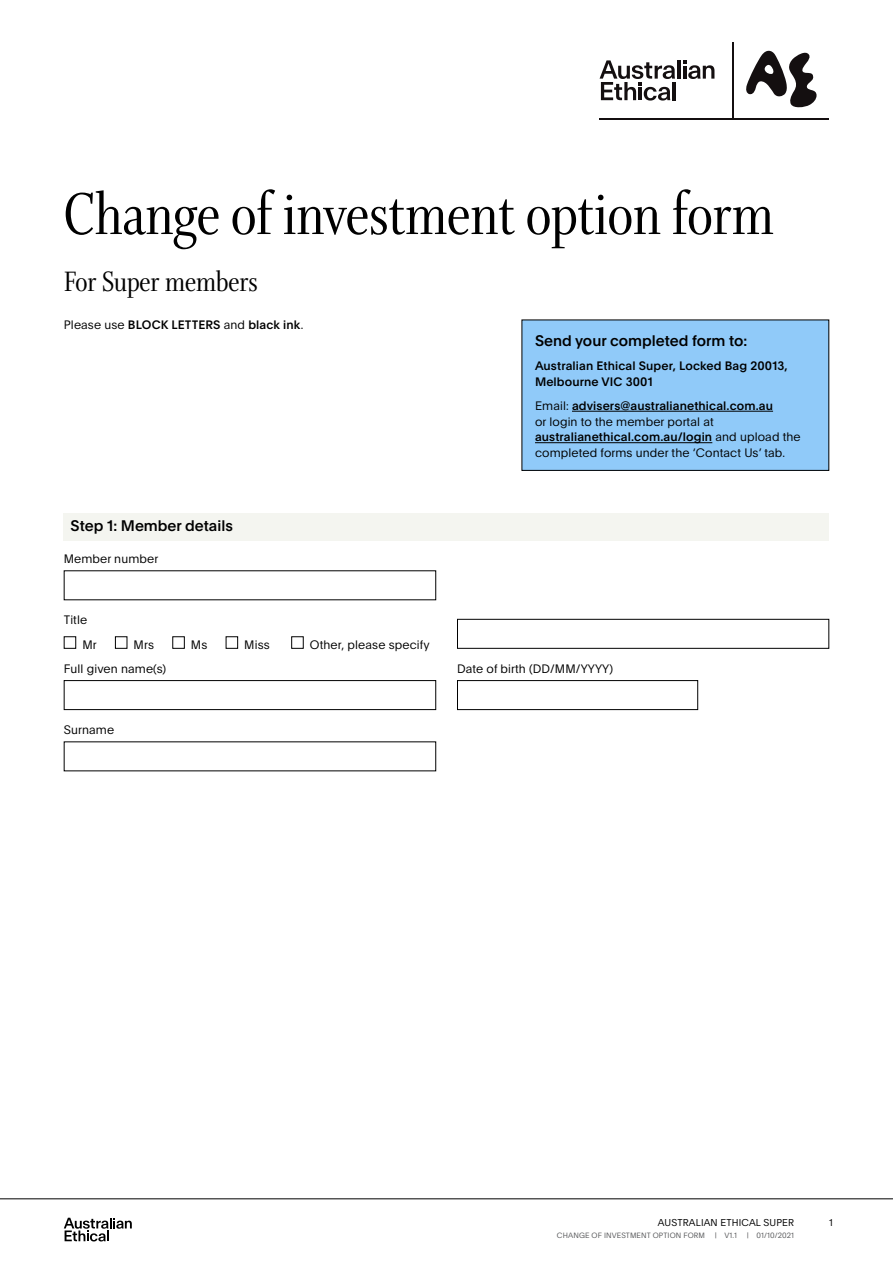
<style>
.page{position:relative;width:893px;height:1263px;background:#fff}
.page>*{position:absolute;margin:0;border:0;box-sizing:border-box;transform-origin:0 0}
.t1{font:63px "Whitman Display Condensed";color:#000}
.t2{font:30px "Whitman Display Condensed";color:#000}
.t3{font:500 15px "Plain";color:#000}
.t4{font:300 12px/15.8px "Plain";letter-spacing:.01em;color:#000}
.t5{font:500 12px/15.8px "Plain";letter-spacing:.01em;color:#000}
.t6{font:300 9.75px "Plain";letter-spacing:.015em;color:#000}
.t7{font:300 7.5px "Plain";letter-spacing:.015em;color:#58595b}
.s1{font-weight:500}
.s2{font-weight:300}
</style>
<div class="page">
<svg style="left:64px;top:1218px;width:68px;height:23px"></svg>
<hr style="left:0;top:1198px;width:893px;height:1px;background:#000">
<hr style="left:677px;top:60px;width:3px;height:19px;background:#140f10">
<svg style="left:683px;top:60px;width:31px;height:19px"></svg>
<hr style="left:673px;top:82px;width:3px;height:18px;background:#140f10">
<svg style="left:600px;top:60px;width:75px;height:41px"></svg>
<hr style="left:732px;top:43px;width:2px;height:76px;background:#140f10">
<hr style="left:600px;top:118px;width:229px;height:1px;background:#140f10">
<svg style="left:746px;top:50px;width:71px;height:58px"></svg>
<div style="left:64px;top:513px;width:765px;height:28px;background:#f4f5f0"></div>
<div style="left:64px;top:636px;width:12px;height:13px;border:1px solid #000"></div>
<div style="left:115px;top:636px;width:12px;height:13px;border:1px solid #000"></div>
<div style="left:172px;top:636px;width:13px;height:13px;border:1px solid #000"></div>
<div style="left:226px;top:636px;width:12px;height:13px;border:1px solid #000"></div>
<div style="left:291px;top:636px;width:13px;height:13px;border:1px solid #000"></div>
<div style="left:457px;top:619px;width:372px;height:30px;border:1px solid #000"></div>
<div style="left:64px;top:680px;width:372px;height:30px;border:1px solid #000"></div>
<div style="left:457px;top:680px;width:241px;height:30px;border:1px solid #000"></div>
<div style="left:522px;top:320px;width:307px;height:150px;background:#90caf9"></div>
<hr style="left:572px;top:411px;width:201px;height:1px;background:#000">
<hr style="left:535px;top:442px;width:177px;height:1px;background:#000">
<div style="left:521px;top:320px;width:308px;height:151px;border:1px solid #000"></div>
<h1 class="t1" style="left:64px;top:179px;width:711px">Change of investment option form</h1>
<h2 class="t2" style="left:64px;top:265px;width:195px">For Super members</h2>
<p class="t3" style="left:535px;top:330px;width:214px">Send your completed form to:</p>
<p class="t5" style="left:535px;top:357px;width:254px">Australian Ethical Super, Locked Bag 20013,<br>Melbourne VIC 3001</p>
<p class="t4" style="left:535px;top:397px;width:267px">Email: <span class="s1">advisers@australianethical.com.au<br></span>or login to the member portal at <span class="s1">australianethical.com.au/login</span> and upload the completed forms under the ‘Contact Us’ tab.</p>
<p class="t5" style="left:64px;top:316px;width:241px"><span class="s2">Please use</span> BLOCK LETTERS <span class="s2">and</span> black ink<span class="s2">.</span></p>
<p class="t3" style="left:71px;top:515px;width:164px">Step 1: Member details</p>
<p class="t4" style="left:64px;top:550px;width:96px">Member number</p>
<p class="t4" style="left:82px;top:607px;width:16px;line-height:24.3px;text-indent:-19px">Title<br>Mr</p>
<p class="t4" style="left:134px;top:636px;width:22px">Mrs</p>
<p class="t4" style="left:191px;top:636px;width:18px">Ms</p>
<p class="t4" style="left:244px;top:636px;width:27px">Miss</p>
<p class="t4" style="left:310px;top:636px;width:121px">Other, please specify</p>
<p class="t4" style="left:64px;top:660px;width:104px">Full given name(s)</p>
<p class="t4" style="left:457px;top:660px;width:157px">Date of birth (DD/MM/YYYY)</p>
<p class="t4" style="left:64px;top:721px;width:52px">Surname</p>
<p class="t6" style="left:658px;top:1215px;width:138px">AUSTRALIAN ETHICAL SUPER</p>
<p class="t7" style="left:557px;top:1230px;width:150px">CHANGE OF INVESTMENT OPTION FORM</p>
<p class="t7" style="left:715px;top:1230px;width:24px">| V1.1</p>
<p class="t7" style="left:747px;top:1230px;width:49px">| 01/10/2021</p>
<p class="t6" style="left:829px;top:1215px;width:5px">1</p>
</div>
